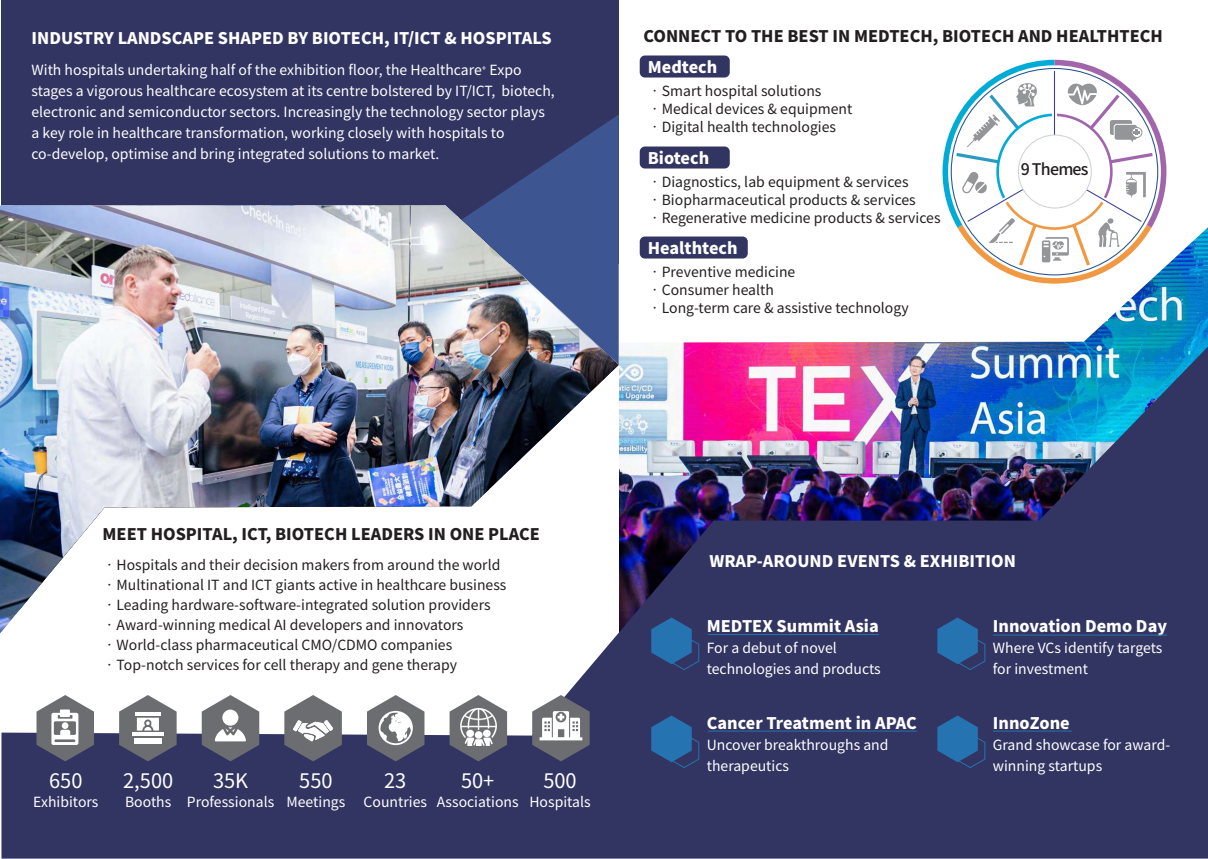
<style>
.page{position:relative;width:1208px;height:859px;background:#fff}
.page>*{position:absolute;margin:0;border:0;box-sizing:border-box;transform-origin:0 0}
.t1{font:20px "Noto Sans CJ Ktc";color:#fff}
.t2{font:900 16px "Noto Sans CJ Ktc";color:#fff}
.t3{font:900 16px "Noto Sans CJ Ktc";color:#231f20}
.t4{font:500 16px "Noto Sans CJ Ktc";letter-spacing:-.05em;color:#231f20}
.t5{font:14px/21px "Noto Sans CJ Ktc";color:#fff}
.t6{font:14px "Noto Sans CJ Ktc";color:#231f20}
</style>
<div class="page">
<svg style="left:639px;top:55px;width:569px;height:287px"></svg>
<div style="left:640px;top:56px;width:90px;height:22px;background:#323462;border-radius:5px"></div>
<div style="left:640px;top:147px;width:90px;height:22px;background:#323462;border-radius:5px"></div>
<img style="left:2px;top:342px;width:1206px;height:517px">
<div style="left:2px;top:0;width:617px;height:264px;background:#323462"></div>
<img style="left:0;top:610px;width:619px;height:23px">
<img style="left:0;top:206px;width:619px;height:404px">
<img style="left:462px;top:115px;width:157px;height:250px">
<svg style="left:37px;top:695px;width:57px;height:66px"></svg>
<div style="left:62px;top:722px;width:6px;height:7px;background:#fff;border-radius:50%"></div>
<div style="left:60px;top:730px;width:10px;height:8px;background:#fff;border-radius:2px"></div>
<div style="left:60px;top:709px;width:10px;height:8px;background:#fff"></div>
<svg style="left:119px;top:695px;width:58px;height:66px"></svg>
<svg style="left:202px;top:695px;width:57px;height:66px"></svg>
<svg style="left:284px;top:695px;width:58px;height:66px"></svg>
<svg style="left:367px;top:695px;width:57px;height:66px"></svg>
<svg style="left:532px;top:695px;width:58px;height:66px"></svg>
<svg style="left:651px;top:617px;width:49px;height:54px;background:#2a578d"></svg>
<svg style="left:651px;top:715px;width:49px;height:54px;background:#2a578d"></svg>
<svg style="left:937px;top:617px;width:49px;height:54px;background:#2a578d"></svg>
<svg style="left:937px;top:715px;width:49px;height:54px;background:#2a578d"></svg>
<svg style="left:449px;top:695px;width:58px;height:66px"></svg>
<img style="left:459px;top:708px;width:38px;height:38px">
<div style="left:640px;top:237px;width:108px;height:22px;background:#323462;border-radius:5px"></div>
<svg style="left:942px;top:60px;width:224px;height:224px"></svg>
<hr style="left:708px;top:634px;width:171px;height:1px;background:#2573b0">
<hr style="left:708px;top:731px;width:209px;height:1px;background:#2573b0">
<hr style="left:993px;top:635px;width:174px;height:1px;background:#2573b0">
<hr style="left:993px;top:731px;width:79px;height:1px;background:#2573b0">
<p class="t2" style="left:32px;top:29px;width:521px">INDUSTRY LANDSCAPE SHAPED BY BIOTECH, IT/ICT &amp; HOSPITALS</p>
<p class="t5" style="left:32px;top:60px;width:525px">With hospitals undertaking half of the exhibition floor, the Healthcare<sup>+</sup> Expo stages a vigorous healthcare ecosystem at its centre bolstered by IT/ICT, biotech, electronic and semiconductor sectors. Increasingly the technology sector plays a key role in healthcare transformation, working closely with hospitals to co-develop, optimise and bring integrated solutions to market.</p>
<p class="t3" style="left:643px;top:27px;width:521px">CONNECT TO THE BEST IN MEDTECH, BIOTECH AND HEALTHTECH</p>
<p class="t2" style="left:648px;top:58px;width:71px">Medtech</p>
<p class="t6" style="left:648px;top:83px;width:175px">•Smart hospital solutions</p>
<p class="t6" style="left:648px;top:101px;width:206px">•Medical devices &amp; equipment</p>
<p class="t6" style="left:648px;top:119px;width:190px">•Digital health technologies</p>
<p class="t2" style="left:648px;top:149px;width:63px">Biotech</p>
<p class="t6" style="left:648px;top:174px;width:262px">•Diagnostics, lab equipment &amp; services</p>
<p class="t6" style="left:648px;top:192px;width:270px">•Biopharmaceutical products &amp; services</p>
<p class="t6" style="left:648px;top:210px;width:294px">•Regenerative medicine products &amp; services</p>
<p class="t2" style="left:648px;top:239px;width:91px">Healthtech</p>
<p class="t6" style="left:648px;top:264px;width:149px">•Preventive medicine</p>
<p class="t6" style="left:648px;top:282px;width:128px">•Consumer health</p>
<p class="t6" style="left:648px;top:300px;width:263px">•Long-term care &amp; assistive technology</p>
<p class="t4" style="left:1020px;top:160px;width:69px">9 Themes</p>
<p class="t3" style="left:103px;top:525px;width:439px">MEET HOSPITAL, ICT, BIOTECH LEADERS IN ONE PLACE</p>
<p class="t6" style="left:103px;top:557px;width:399px">•Hospitals and their decision makers from around the world</p>
<p class="t6" style="left:103px;top:577px;width:405px">•Multinational IT and ICT giants active in healthcare business</p>
<p class="t6" style="left:103px;top:597px;width:390px">•Leading hardware-software-integrated solution providers</p>
<p class="t6" style="left:103px;top:617px;width:362px">•Award-winning medical AI developers and innovators</p>
<p class="t6" style="left:103px;top:637px;width:351px">•World-class pharmaceutical CMO/CDMO companies</p>
<p class="t6" style="left:103px;top:657px;width:356px">•Top-notch services for cell therapy and gene therapy</p>
<h1 class="t1" style="left:49px;top:769px;width:35px">650</h1>
<p class="t5" style="left:33px;top:791px;width:67px">Exhibitors</p>
<h1 class="t1" style="left:123px;top:769px;width:52px">2,500</h1>
<p class="t5" style="left:125px;top:791px;width:48px">Booths</p>
<h1 class="t1" style="left:213px;top:769px;width:37px">35K</h1>
<p class="t5" style="left:187px;top:791px;width:89px">Professionals</p>
<h1 class="t1" style="left:299px;top:769px;width:35px">550</h1>
<p class="t5" style="left:286px;top:791px;width:60px">Meetings</p>
<h1 class="t1" style="left:384px;top:769px;width:24px">23</h1>
<p class="t5" style="left:363px;top:791px;width:65px">Countries</p>
<h1 class="t1" style="left:461px;top:769px;width:35px">50+</h1>
<p class="t5" style="left:437px;top:791px;width:83px">Associations</p>
<h1 class="t1" style="left:543px;top:769px;width:35px">500</h1>
<p class="t5" style="left:529px;top:791px;width:63px">Hospitals</p>
<p class="t2" style="left:709px;top:552px;width:308px">WRAP-AROUND EVENTS &amp; EXHIBITION</p>
<p class="t2" style="left:707px;top:617px;width:173px">MEDTEX Summit Asia</p>
<p class="t5" style="left:707px;top:637px;width:176px">For a debut of novel technologies and products</p>
<p class="t2" style="left:707px;top:714px;width:212px">Cancer Treatment in APAC</p>
<p class="t5" style="left:707px;top:734px;width:183px">Uncover breakthroughs and therapeutics</p>
<p class="t2" style="left:993px;top:617px;width:176px">Innovation Demo Day</p>
<p class="t5" style="left:993px;top:637px;width:171px">Where VCs identify targets for investment</p>
<p class="t2" style="left:993px;top:714px;width:78px">InnoZone</p>
<p class="t5" style="left:993px;top:734px;width:179px">Grand showcase for award&shy;winning startups</p>
</div>
